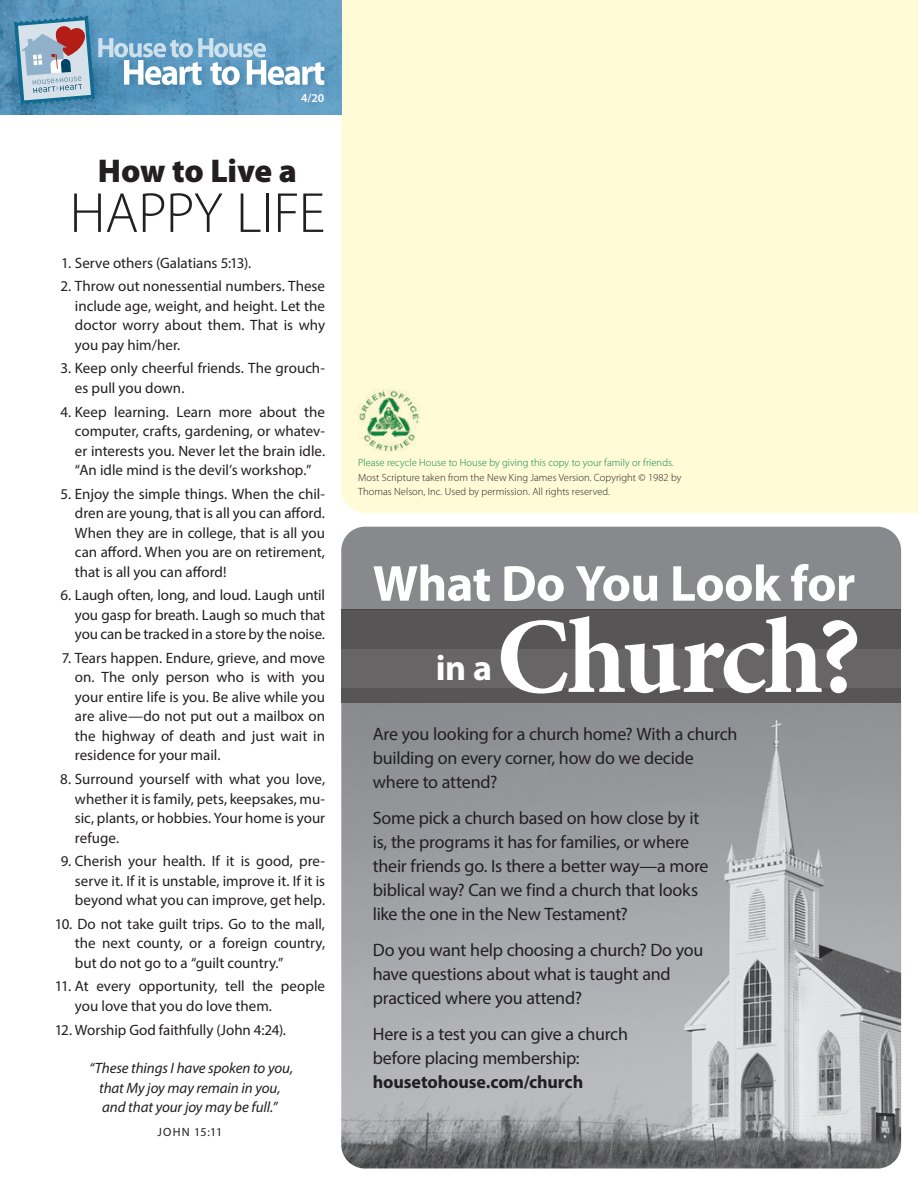
<style>
.page{position:relative;width:918px;height:1188px;background:#fff}
.page>*{position:absolute;margin:0;border:0;box-sizing:border-box;transform-origin:0 0}
.Body_Serif{font:700 108px "Minion Pro";letter-spacing:-.02em;color:#fff}
.Side_Article_Heading{font:300 57px "Myriad Pro";letter-spacing:-.005em;color:#231f20}
.Body_Serif-2{font:700 51px "Myriad Pro";letter-spacing:-.015em;color:#fff}
.Body_Serif-3{font:700 36px "Myriad Pro";color:#fff}
.Side_Article_Heading-2{font:900 33px "Myriad Pro";letter-spacing:-.01em;color:#231f20}
.Body_Serif-4{font:18px/24px "Myriad Pro";letter-spacing:-.015em;color:#231f20}
.Body_Serif-5{font:700 18px "Myriad Pro";letter-spacing:-.005em;color:#231f20}
.Body_Serif-6{font:15px/19.5px "Myriad Pro";color:#231f20;text-align:justify}
.scripture_1{font:italic 15px/19.5px "Myriad Pro";letter-spacing:-.005em;color:#231f20;text-align:center}
.scripture_attributio{font:12px "Myriad Pro";letter-spacing:.105em;color:#231f20}
.t1{font:600 12px "Myriad Pro";color:#fff}
.downloads_form{font:300 10.5px/13.5px "Myriad Pro";letter-spacing:.005em;color:#231f20}
.downloads_form-2{font:300 10.5px "Myriad Pro";letter-spacing:.005em;color:#05864b}
</style>
<div class="page">
<div style="left:341px;top:0;width:577px;height:513px;background:#fffbd6"></div>
<img style="left:341px;top:703px;width:560px;height:466px">
<div style="left:341px;top:527px;width:560px;height:82px;background:#87898c"></div>
<img style="left:358px;top:390px;width:62px;height:62px">
<img style="left:0;top:0;width:341px;height:114px">
<div style="left:11px;top:14px;width:96px;height:103px;background:#00446a;opacity:.17"></div>
<div style="left:123px;top:57px;width:209px;height:34px;background:#00446a;opacity:.2"></div>
<svg style="left:14px;top:16px;width:310px;height:89px;background:#7ca8c5"></svg>
<div style="left:341px;top:609px;width:560px;height:94px;background:#585556"></div>
<div style="left:341px;top:649px;width:560px;height:39px;background:#686566"></div>
<p class="t1" style="left:301px;top:91px;width:25px">4/20</p>
<p class="Side_Article_Heading-2" style="left:98px;top:149px;width:200px">How to Live a</p>
<p class="Side_Article_Heading" style="left:70px;top:179px;width:257px">HAPPY LIFE</p>
<p class="Body_Serif-6" style="left:61px;top:253px;width:192px">1. Serve others (Galatians 5:13).</p>
<p class="Body_Serif-6" style="left:75px;top:276px;width:252px;text-indent:-15px">2. Throw out nonessential numbers. These include age, weight, and height. Let the doctor worry about them. That is why you pay him/her.</p>
<p class="Body_Serif-6" style="left:75px;top:358px;width:252px;text-indent:-14px">3. Keep only cheerful friends. The grouch&shy;es pull you down.</p>
<p class="Body_Serif-6" style="left:75px;top:402px;width:252px;text-indent:-15px">4. Keep learning. Learn more about the computer, crafts, gardening, or whatev&shy;er interests you. Never let the brain idle. “An idle mind is the devil’s workshop.”</p>
<p class="Body_Serif-6" style="left:75px;top:484px;width:252px;text-indent:-14px">5. Enjoy the simple things. When the chil&shy;dren are young, that is all you can afford.<br>When they are in college, that is all you can afford. When you are on retirement, that is all you can afford!</p>
<p class="Body_Serif-6" style="left:75px;top:585px;width:252px;text-indent:-15px">6. Laugh often, long, and loud. Laugh until you gasp for breath. Laugh so much that you can be tracked in a store by the noise.</p>
<p class="Body_Serif-6" style="left:75px;top:648px;width:252px;text-indent:-13px">7. Tears happen. Endure, grieve, and move on. The only person who is with you your entire life is you. Be alive while you are alive—do not put out a mailbox on the highway of death and just wait in residence for your mail.</p>
<p class="Body_Serif-6" style="left:75px;top:769px;width:252px;text-indent:-15px">8. Surround yourself with what you love, whether it is family, pets, keepsakes, mu&shy;sic, plants, or hobbies. Your home is your refuge.</p>
<p class="Body_Serif-6" style="left:75px;top:851px;width:252px;text-indent:-14px">9. Cherish your health. If it is good, pre&shy;serve it. If it is unstable, improve it. If it is beyond what you can improve, get help.</p>
<p class="Body_Serif-6" style="left:75px;top:914px;width:252px;text-indent:-20px">10. Do not take guilt trips. Go to the mall, the next county, or a foreign country, but do not go to a “guilt country.”</p>
<p class="Body_Serif-6" style="left:75px;top:976px;width:252px;text-indent:-20px">11. At every opportunity, tell the people you love that you do love them.</p>
<p class="Body_Serif-6" style="left:55px;top:1020px;width:233px">12. Worship God faithfully (John 4:24).</p>
<p class="scripture_1" style="left:89px;top:1058px;width:205px">“These things I have spoken to you, that My joy may remain in you, and that your joy may be full.”</p>
<p class="scripture_attributio" style="left:157px;top:1125px;width:66px">JOHN 15:11</p>
<p class="downloads_form-2" style="left:358px;top:456px;width:317px">Please recycle House to House by giving this copy to your family or friends.</p>
<p class="downloads_form" style="left:358px;top:471px;width:325px">Most Scripture taken from the New King James Version. Copyright © 1982 by<br>Thomas Nelson, Inc. Used by permission. All rights reserved.</p>
<p class="Body_Serif-2" style="left:373px;top:550px;width:484px">What Do You Look for</p>
<p class="Body_Serif-3" style="left:436px;top:645px;width:58px">in a</p>
<p class="Body_Serif" style="left:496px;top:581px;width:366px">Church?</p>
<p class="Body_Serif-4" style="left:373px;top:722px;width:366px">Are you looking for a church home? With a church building on every corner, how do we decide where to attend?</p>
<p class="Body_Serif-4" style="left:373px;top:806px;width:337px">Some pick a church based on how close by it is, the programs it has for families, or where their friends go. Is there a better way—a more biblical way? Can we find a church that looks like the one in the New Testament?</p>
<p class="Body_Serif-4" style="left:373px;top:938px;width:332px">Do you want help choosing a church? Do you have questions about what is taught and practiced where you attend?</p>
<p class="Body_Serif-4" style="left:373px;top:1022px;width:257px">Here is a test you can give a church before placing membership:</p>
<p class="Body_Serif-5" style="left:373px;top:1070px;width:212px">housetohouse.com/church</p>
</div>
